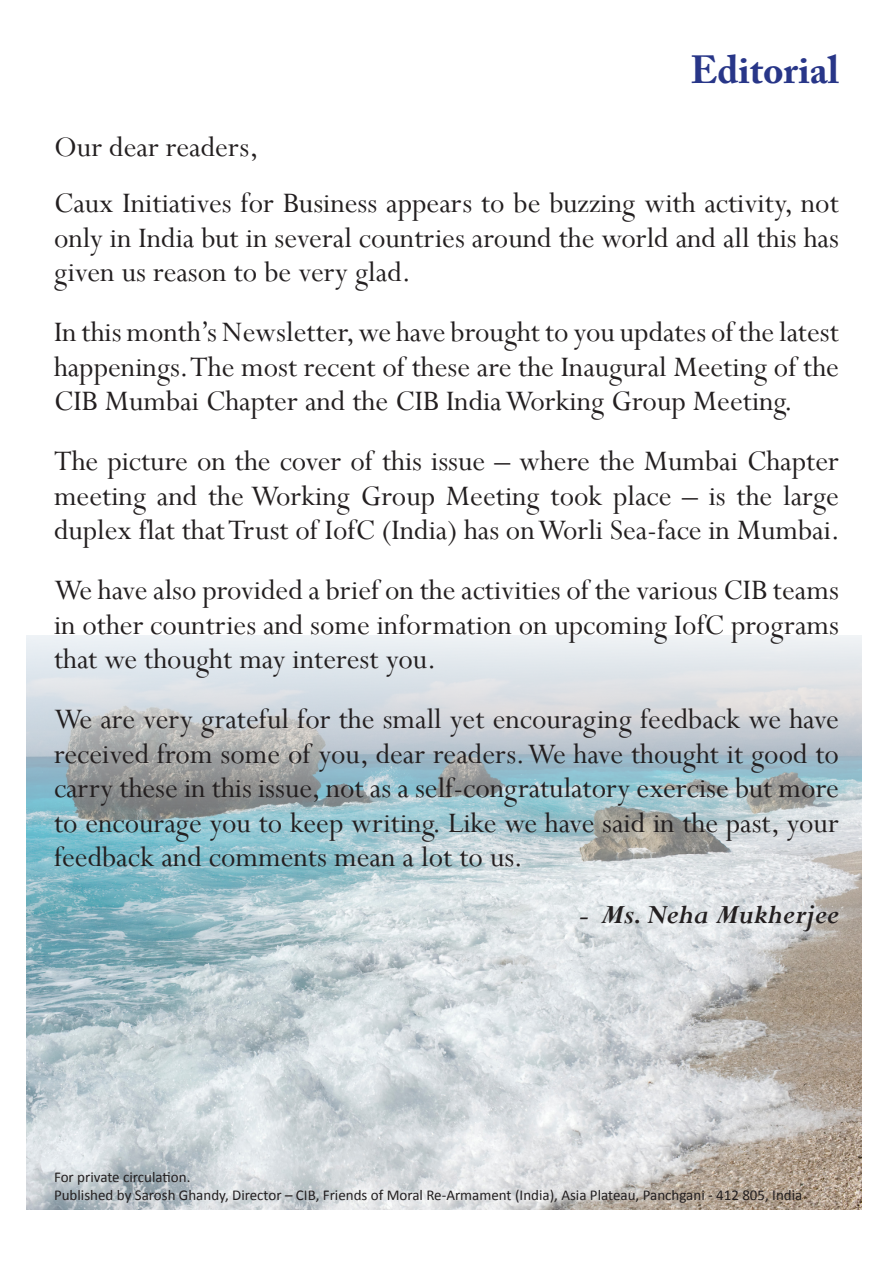
<style>
.page{position:relative;width:893px;height:1263px;background:#fff}
.page>*{position:absolute;margin:0;border:0;box-sizing:border-box;transform-origin:0 0}
.t1{font:700 39px "Adobe Caslon Pro";color:#283688}
.t2{font:31.5px/34.5px "Perpetua";color:#231f20;text-align:justify}
.t3{font:italic 700 30px "Perpetua";color:#231f20}
.t4{font:15px/18px "Calibri";color:#231f20}
.s1{font-size:27px}
</style>
<div class="page">
<img style="left:27px;top:636px;width:834px;height:573px">
<p class="t1" style="left:690px;top:46px;width:150px">Editorial</p>
<p class="t2" style="left:54px;top:119px;width:786px;line-height:55.8px">Our dear readers,<br>Caux Initiatives for Business appears to be buzzing with activity, not</p>
<p class="t2" style="left:54px;top:220px;width:786px">only in India but in several countries around the world and all this has given us reason to be very glad.</p>
<p class="t2" style="left:54px;top:314px;width:786px">In this month’s Newsletter, we have brought to you updates of the latest happenings. The most recent of these are the Inaugural Meeting of the CIB Mumbai Chapter and the CIB India Working Group Meeting.</p>
<p class="t2" style="left:54px;top:443px;width:788px">The picture on the cover of this issue – where the Mumbai Chapter meeting and the Working Group Meeting took place – is the large duplex flat that Trust of IofC (India) has on Worli Sea-face in Mumbai.</p>
<p class="t2" style="left:54px;top:572px;width:786px">We have also provided a brief on the activities of the various CIB teams in other countries and some information on upcoming IofC programs that we thought may interest you.</p>
<p class="t2" style="left:54px;top:701px;width:786px">We are very grateful for the small yet encouraging feedback we have received from some of you, dear readers. We have thought it good to carry these in this issue, not as a self-congratulatory exercise but more to encourage you to keep writing. Like we have said in the past, your feedback and comments mean a lot to us.</p>
<p class="t3" style="left:579px;top:895px;width:261px"><span class="s1">-</span> Ms. Neha Mukherjee</p>
<p class="t4" style="left:54px;top:1168px;width:750px">For private circulation.<br>Published by Sarosh Ghandy, Director – CIB, Friends of Moral Re-Armament (India), Asia Plateau, Panchgani - 412 805, India</p>
</div>
